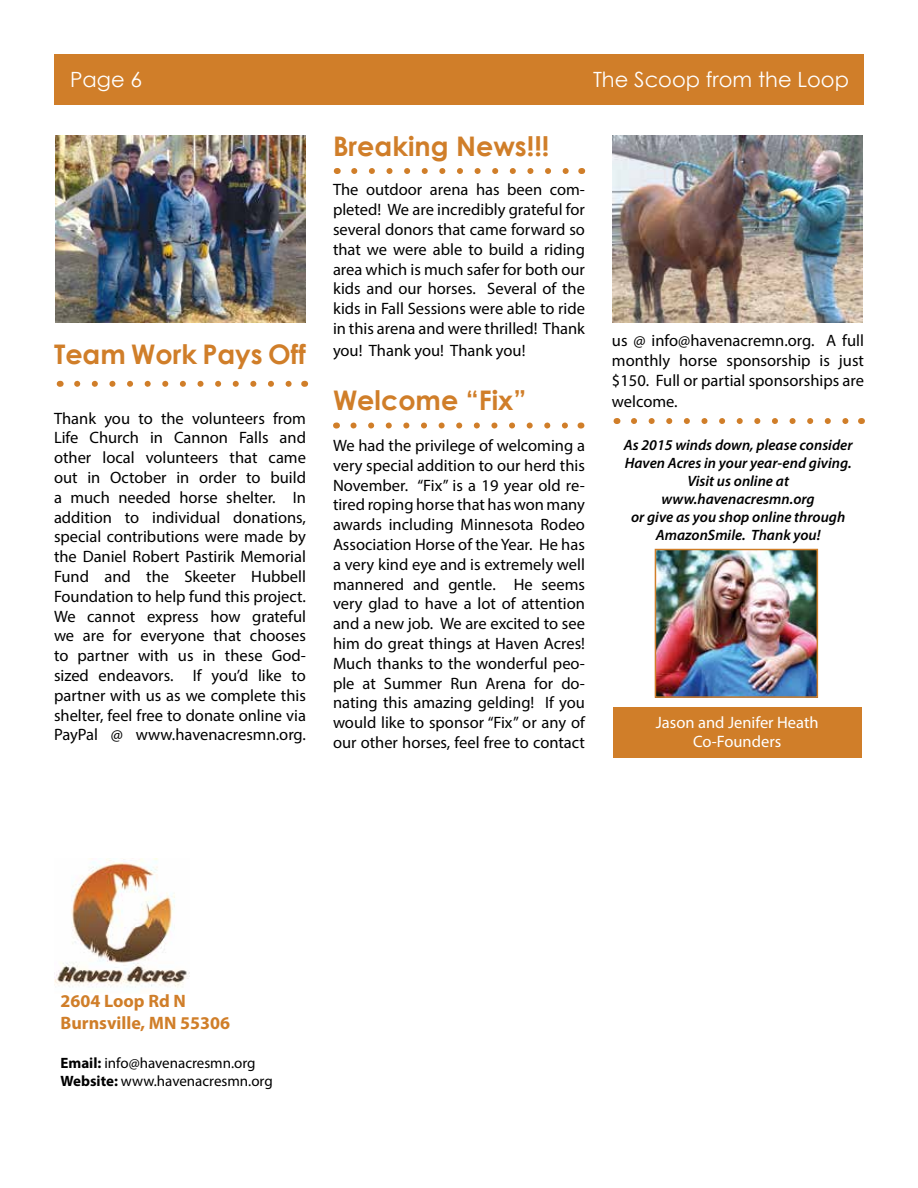
<style>
.page{position:relative;width:918px;height:1188px;background:#fff}
.page>*{position:absolute;margin:0;border:0;box-sizing:border-box;transform-origin:0 0}
.t1{font:700 27px "Century Gothic";color:#d07e29}
.t2{font:21px "Century Gothic";color:#fff}
.t3{font:700 18px/21.6px "Myriad Pro";color:#d07e29}
.t4{font:16.5px/19.8px "Myriad Pro";color:#000;text-align:justify}
.t5{font:16.5px/19.8px "Myriad Pro";color:#fff;text-align:center}
.t6{font:italic 600 15px/18px "Myriad Pro";color:#000;text-align:center}
.t7{font:15px/18px "Myriad Pro";color:#000}
.s1{font-weight:700}
</style>
<div class="page">
<div style="left:614px;top:707px;width:248px;height:51px;background:#d07e29"></div>
<img style="left:658px;top:552px;width:157px;height:143px">
<div style="left:655px;top:549px;width:163px;height:149px;border:2px solid #d07e29"></div>
<div style="left:54px;top:54px;width:810px;height:51px;background:#d07e29"></div>
<img style="left:54px;top:858px;width:136px;height:130px">
<svg style="left:354px;top:168px;width:215px;height:6px"></svg>
<svg style="left:77px;top:381px;width:215px;height:6px"></svg>
<svg style="left:353px;top:423px;width:215px;height:6px"></svg>
<svg style="left:634px;top:418px;width:215px;height:6px"></svg>
<img style="left:55px;top:136px;width:251px;height:187px">
<img style="left:612px;top:136px;width:251px;height:187px">
<p class="t2" style="left:70px;top:65px;width:74px">Page 6</p>
<p class="t2" style="left:593px;top:65px;width:258px">The Scoop from the Loop</p>
<h1 class="t1" style="left:54px;top:334px;width:254px">Team Work Pays Off</h1>
<p class="t4" style="left:54px;top:408px;width:254px">Thank you to the volunteers from Life Church in Cannon Falls and other local volunteers that came out in October in order to build a much needed horse shelter. In addition to individual donations, special contributions were made by the Daniel Robert Pastirik Memorial Fund and the Skeeter Hubbell Foundation to help fund this project.<br>We cannot express how grateful we are for everyone that chooses to partner with us in these God&shy;sized endeavors. If you’d like to partner with us as we complete this shelter, feel free to donate online via PayPal @ www.havenacresmn.org.</p>
<h1 class="t1" style="left:333px;top:125px;width:218px">Breaking News!!!</h1>
<p class="t4" style="left:333px;top:180px;width:254px">The outdoor arena has been com&shy;pleted! We are incredibly grateful for several donors that came forward so that we were able to build a riding area which is much safer for both our kids and our horses. Several of the kids in Fall Sessions were able to ride in this arena and were thrilled! Thank</p>
<p class="t4" style="left:333px;top:340px;width:194px">you! Thank you! Thank you!</p>
<h1 class="t1" style="left:333px;top:379px;width:195px">Welcome “Fix”</h1>
<p class="t4" style="left:333px;top:435px;width:254px">We had the privilege of welcoming a very special addition to our herd this November. “Fix” is a 19 year old re&shy;tired roping horse that has won many awards including Minnesota Rodeo Association Horse of the Year. He has a very kind eye and is extremely well mannered and gentle. He seems very glad to have a lot of attention and a new job. We are excited to see him do great things at Haven Acres!<br>Much thanks to the wonderful peo&shy;ple at Summer Run Arena for do&shy;nating this amazing gelding! If you would like to sponsor “Fix” or any of our other horses, feel free to contact</p>
<p class="t4" style="left:612px;top:330px;width:254px">us @ info@havenacremn.org. A full monthly horse sponsorship is just $150. Full or partial sponsorships are</p>
<p class="t4" style="left:612px;top:391px;width:67px">welcome.</p>
<p class="t6" style="left:624px;top:435px;width:230px">As 2015 winds down, please consider<br>Haven Acres in your year-end giving.<br>Visit us online at www.havenacresmn.org<br>or give as you shop online through<br>AmazonSmile. Thank you!</p>
<p class="t5" style="left:656px;top:712px;width:164px">Jason and Jenifer Heath<br>Co-Founders</p>
<p class="t3" style="left:60px;top:990px;width:171px">2604 Loop Rd N<br>Burnsville, MN 55306</p>
<p class="t7" style="left:60px;top:1054px;width:214px"><span class="s1">Email:</span> info@havenacresmn.org<br><span class="s1">Website:</span> www.havenacresmn.org</p>
</div>
